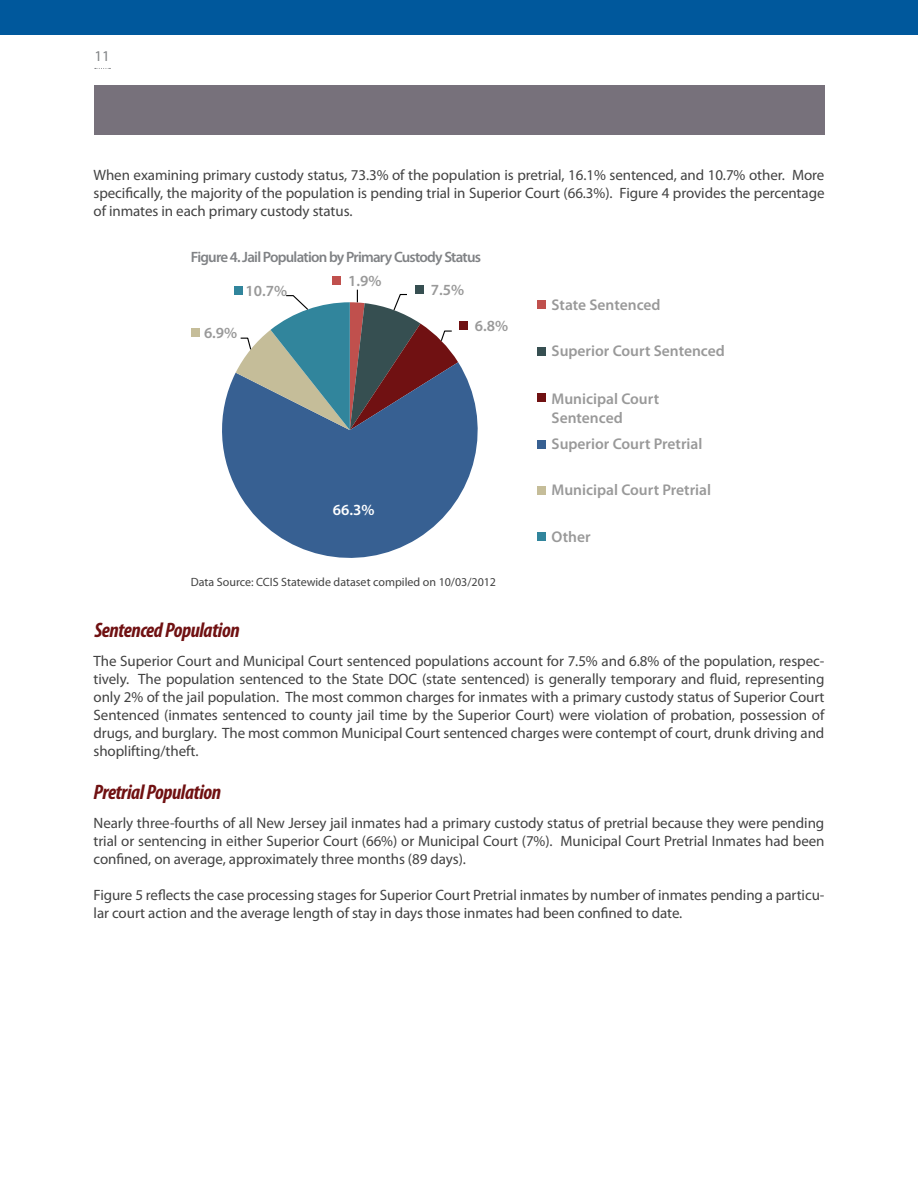
<style>
.page{position:relative;width:918px;height:1188px;background:#fff}
.page>*{position:absolute;margin:0;border:0;box-sizing:border-box;transform-origin:0 0}
.Heading_4{font:italic 700 condensed 21px "Myriad Pro";letter-spacing:-.02em;color:#701112}
.t1{font:600 15.6px/18.6px "Myriad Pro";color:#999}
.t2{font:600 15.6px "Myriad Pro";color:#fff}
.Body_Text{font:15px/18px "Myriad Pro";letter-spacing:-.005em;color:#424242;text-align:justify}
.Table_Title{font:600 15px "Myriad Pro";letter-spacing:-.05em;color:#808285}
.t3{font:15px "Myriad Pro";color:#808285}
.Table_Foot_Notes{font:12px "Myriad Pro";color:#424242}
</style>
<div class="page">
<div style="left:94px;top:85px;width:730px;height:50px;background:#77717b"></div>
<div style="left:0;top:0;width:918px;height:35px;background:#00589c"></div>
<svg style="left:95px;top:68px;width:15px;height:1px"></svg>
<svg style="left:222px;top:362px;width:256px;height:196px;fill:#376092"></svg>
<svg style="left:236px;top:289px;width:222px;height:141px"></svg>
<div style="left:332px;top:276px;width:8px;height:9px;background:#c0504d"></div>
<div style="left:415px;top:285px;width:8px;height:8px;background:#364f51"></div>
<div style="left:459px;top:321px;width:9px;height:9px;background:#701112"></div>
<div style="left:317px;top:505px;width:8px;height:9px;background:#376092"></div>
<div style="left:191px;top:329px;width:8px;height:8px;background:#c5bd99"></div>
<div style="left:234px;top:286px;width:9px;height:8px;background:#31859c"></div>
<div style="left:537px;top:301px;width:9px;height:8px;background:#c0504d"></div>
<div style="left:537px;top:347px;width:8px;height:9px;background:#364f51"></div>
<div style="left:537px;top:393px;width:8px;height:9px;background:#701112"></div>
<div style="left:537px;top:440px;width:9px;height:8px;background:#376092"></div>
<div style="left:537px;top:486px;width:8px;height:9px;background:#c5bd99"></div>
<div style="left:537px;top:532px;width:8px;height:9px;background:#31859c"></div>
<p class="t3" style="left:94px;top:47px;width:17px">11</p>
<p class="Body_Text" style="left:94px;top:166px;width:732px">When examining primary custody status, 73.3% of the population is pretrial, 16.1% sentenced, and 10.7% other. More specifically, the majority of the population is pending trial in Superior Court (66.3%). Figure 4 provides the percentage of inmates in each primary custody status.</p>
<p class="Table_Title" style="left:191px;top:247px;width:292px">Figure 4. Jail Population by Primary Custody Status</p>
<p class="t1" style="left:245px;top:281px;width:43px">10.7%</p>
<p class="t1" style="left:204px;top:323px;width:35px">6.9%</p>
<p class="t1" style="left:348px;top:271px;width:35px">1.9%</p>
<p class="t1" style="left:431px;top:280px;width:35px">7.5%</p>
<p class="t1" style="left:475px;top:316px;width:35px">6.8%</p>
<p class="t2" style="left:333px;top:500px;width:43px">66.3%</p>
<p class="Table_Foot_Notes" style="left:191px;top:575px;width:307px">Data Source: CCIS Statewide dataset compiled on 10/03/2012</p>
<p class="t1" style="left:552px;top:295px;width:111px">State Sentenced</p>
<p class="t1" style="left:552px;top:341px;width:175px">Superior Court Sentenced</p>
<p class="t1" style="left:552px;top:389px;width:109px">Municipal Court<br>Sentenced</p>
<p class="t1" style="left:552px;top:434px;width:152px">Superior Court Pretrial</p>
<p class="t1" style="left:552px;top:480px;width:161px">Municipal Court Pretrial</p>
<p class="t1" style="left:552px;top:527px;width:41px">Other</p>
<p class="Heading_4" style="left:94px;top:617px;width:147px">Sentenced Population</p>
<p class="Body_Text" style="left:94px;top:652px;width:732px">The Superior Court and Municipal Court sentenced populations account for 7.5% and 6.8% of the population, respec&shy;tively. The population sentenced to the State DOC (state sentenced) is generally temporary and fluid, representing only 2% of the jail population. The most common charges for inmates with a primary custody status of Superior Court Sentenced (inmates sentenced to county jail time by the Superior Court) were violation of probation, possession of drugs, and burglary. The most common Municipal Court sentenced charges were contempt of court, drunk driving and shoplifting/theft.</p>
<p class="Heading_4" style="left:94px;top:779px;width:129px">Pretrial Population</p>
<p class="Body_Text" style="left:94px;top:814px;width:732px">Nearly three-fourths of all New Jersey jail inmates had a primary custody status of pretrial because they were pending trial or sentencing in either Superior Court (66%) or Municipal Court (7%). Municipal Court Pretrial Inmates had been confined, on average, approximately three months (89 days).</p>
<p class="Body_Text" style="left:94px;top:886px;width:732px">Figure 5 reflects the case processing stages for Superior Court Pretrial inmates by number of inmates pending a particu&shy;lar court action and the average length of stay in days those inmates had been confined to date.</p>
</div>
